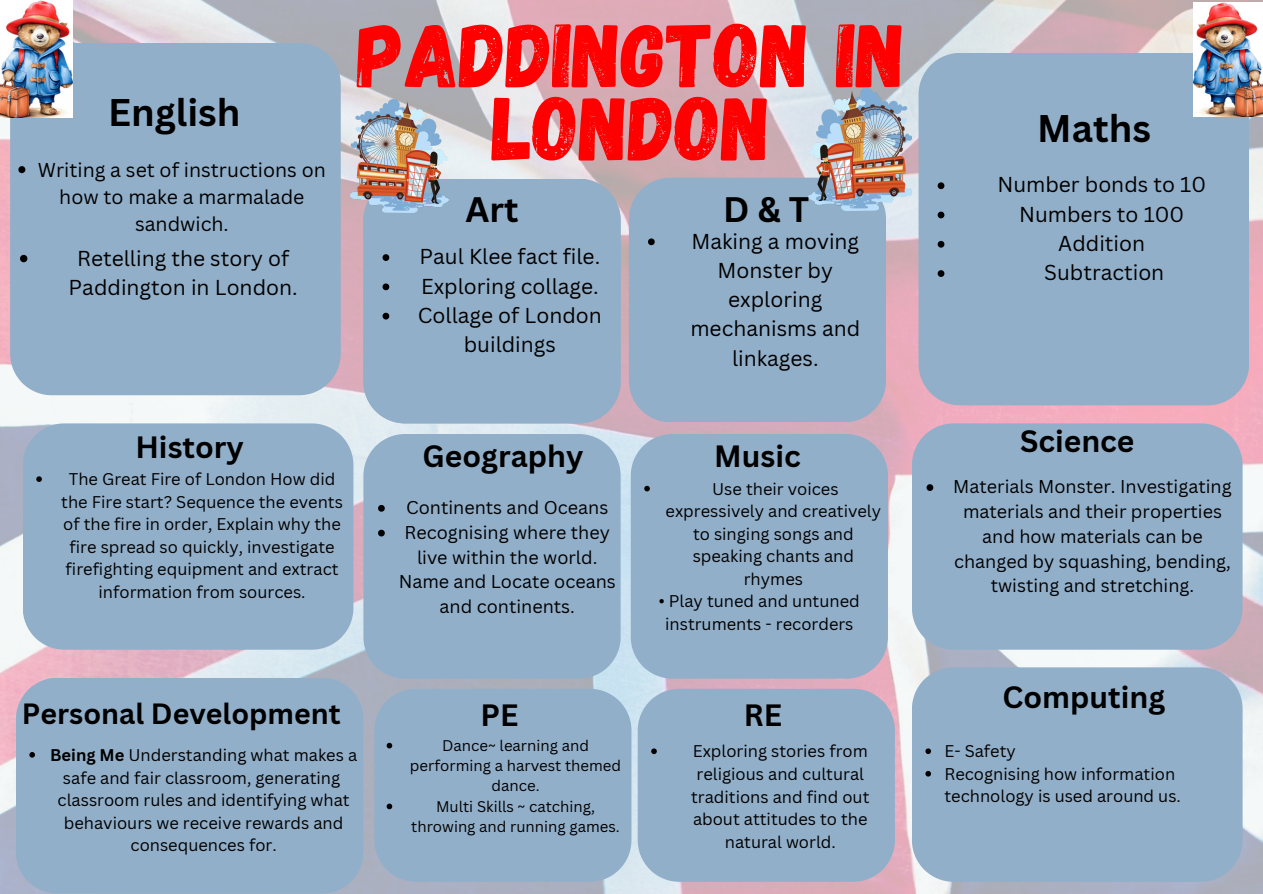
<style>
.page{position:relative;width:1263px;height:894px;background:#fff}
.page>*{position:absolute;margin:0;border:0;box-sizing:border-box;transform-origin:0 0}
.t1{font:90px/73.2px "Gagalin";color:#f00;text-align:center}
.t2{font:700 37.5px "Canva Sans";color:#000}
.t3{font:700 34.5px "Canva Sans";color:#000}
.t4{font:700 30px "Canva Sans";color:#000}
.t5{font:700 28.5px "Canva Sans";color:#000}
.t6{font:21px/29.2px "Canva Sans";color:#000;text-align:center}
.t7{font:19.5px/27.3px "Canva Sans";color:#000;text-align:center}
.t8{font:18px/24.8px "Canva Sans";color:#000;text-align:center}
.t9{font:16.5px/22.5px "Canva Sans";color:#000;text-align:center}
.t10{font:15px/20.2px "Canva Sans";color:#000;text-align:center}
.s1{font-weight:700}
</style>
<div class="page">
<img style="left:0;top:0;width:1263px;height:893px">
<div style="left:10px;top:43px;width:331px;height:352px;background:#92afc9"></div>
<div style="left:918px;top:53px;width:331px;height:352px;background:#92afc9"></div>
<svg style="left:938px;top:182px;width:6px;height:7px"></svg>
<svg style="left:938px;top:211px;width:6px;height:7px"></svg>
<svg style="left:938px;top:241px;width:6px;height:6px"></svg>
<svg style="left:938px;top:270px;width:6px;height:7px"></svg>
<div style="left:23px;top:423px;width:330px;height:226px;background:#92afc9"></div>
<svg style="left:36px;top:476px;width:6px;height:6px"></svg>
<div style="left:16px;top:677px;width:347px;height:216px;background:#92afc9"></div>
<svg style="left:29px;top:751px;width:6px;height:6px"></svg>
<div style="left:912px;top:423px;width:330px;height:226px;background:#92afc9"></div>
<svg style="left:926px;top:484px;width:7px;height:7px"></svg>
<div style="left:912px;top:667px;width:330px;height:214px;background:#92afc9"></div>
<svg style="left:925px;top:748px;width:6px;height:5px"></svg>
<svg style="left:925px;top:770px;width:6px;height:6px"></svg>
<div style="left:629px;top:178px;width:257px;height:244px;background:#92afc9"></div>
<svg style="left:648px;top:238px;width:7px;height:7px"></svg>
<div style="left:363px;top:434px;width:258px;height:244px;background:#92afc9"></div>
<svg style="left:378px;top:505px;width:7px;height:6px"></svg>
<svg style="left:378px;top:529px;width:7px;height:7px"></svg>
<div style="left:631px;top:434px;width:257px;height:244px;background:#92afc9"></div>
<svg style="left:644px;top:485px;width:6px;height:6px"></svg>
<div style="left:374px;top:688px;width:257px;height:193px;background:#92afc9"></div>
<svg style="left:387px;top:742px;width:5px;height:6px"></svg>
<svg style="left:387px;top:803px;width:5px;height:6px"></svg>
<div style="left:638px;top:688px;width:257px;height:193px;background:#92afc9"></div>
<svg style="left:651px;top:748px;width:6px;height:5px"></svg>
<div style="left:363px;top:179px;width:258px;height:244px;background:#92afc9"></div>
<svg style="left:383px;top:254px;width:6px;height:7px"></svg>
<svg style="left:383px;top:283px;width:6px;height:7px"></svg>
<svg style="left:383px;top:313px;width:6px;height:6px"></svg>
<img style="left:808px;top:88px;width:104px;height:122px">
<img style="left:351px;top:99px;width:98px;height:114px">
<img style="left:0;top:0;width:72px;height:117px">
<svg style="left:18px;top:166px;width:7px;height:7px"></svg>
<svg style="left:20px;top:255px;width:7px;height:7px"></svg>
<img style="left:1193px;top:3px;width:69px;height:113px">
<p class="t2" style="left:108px;top:86px;width:134px">English</p>
<p class="t7" style="left:38px;top:155px;width:289px">Writing a set of instructions on how to make a marmalade sandwich.</p>
<p class="t6" style="left:69px;top:243px;width:231px">Retelling the story of<br>Paddington in London.</p>
<p class="t1" style="left:358px;top:14px;width:549px">PADDINGTON IN<br>LONDON</p>
<p class="t3" style="left:466px;top:185px;width:54px">Art</p>
<p class="t3" style="left:723px;top:185px;width:87px">D&amp;T</p>
<p class="t6" style="left:419px;top:241px;width:182px">Paul Klee fact file.</p>
<p class="t6" style="left:421px;top:271px;width:179px">Exploring collage.</p>
<p class="t6" style="left:418px;top:300px;width:185px">Collage of London buildings</p>
<p class="t6" style="left:690px;top:226px;width:171px">Making a moving<br>Monster by exploring mechanisms and linkages.</p>
<p class="t4" style="left:135px;top:425px;width:110px">History</p>
<p class="t9" style="left:61px;top:467px;width:283px">The Great Fire of London How did the Fire start? Sequence the events of the fire in order, Explain why the fire spread so quickly, investigate firefighting equipment and extract information from sources.</p>
<p class="t4" style="left:423px;top:435px;width:162px">Geography</p>
<p class="t4" style="left:714px;top:435px;width:88px">Music</p>
<p class="t8" style="left:406px;top:494px;width:204px">Continents and Oceans</p>
<p class="t8" style="left:399px;top:519px;width:219px">Recognising where they live within the world.<br>Name and Locate oceans and continents.</p>
<p class="t9" style="left:666px;top:477px;width:217px">Use their voices expressively and creatively to singing songs and speaking chants and rhymes</p>
<p class="t9" style="left:659px;top:589px;width:202px">• Play tuned and untuned instruments - recorders</p>
<p class="t5" style="left:22px;top:693px;width:320px">Personal Development</p>
<p class="t4" style="left:481px;top:694px;width:39px">PE</p>
<p class="t4" style="left:744px;top:694px;width:40px">RE</p>
<p class="t9" style="left:50px;top:743px;width:309px"><span class="s1">Being Me</span> Understanding what makes a safe and fair classroom, generating classroom rules and identifying what behaviours we receive rewards and consequences for.</p>
<p class="t10" style="left:410px;top:734px;width:213px">Dance~ learning and performing a harvest themed dance.</p>
<p class="t10" style="left:411px;top:795px;width:210px">Multi Skills ~ catching, throwing and running games.</p>
<p class="t9" style="left:691px;top:739px;width:180px">Exploring stories from religious and cultural traditions and find out about attitudes to the natural world.</p>
<p class="t2" style="left:1037px;top:102px;width:115px">Maths</p>
<p class="t6" style="left:997px;top:170px;width:210px">Number bonds to 10</p>
<p class="t6" style="left:1019px;top:199px;width:167px">Numbers to 100</p>
<p class="t6" style="left:1058px;top:228px;width:88px">Addition</p>
<p class="t6" style="left:1044px;top:257px;width:122px">Subtraction</p>
<p class="t4" style="left:1020px;top:420px;width:116px">Science</p>
<p class="t8" style="left:953px;top:473px;width:280px">Materials Monster. Investigating materials and their properties and how materials can be changed by squashing, bending, twisting and stretching.</p>
<p class="t4" style="left:1002px;top:676px;width:164px">Computing</p>
<p class="t9" style="left:944px;top:739px;width:73px">E- Safety</p>
<p class="t9" style="left:944px;top:762px;width:238px;text-align:left">Recognising how information technology is used around us.</p>
</div>
